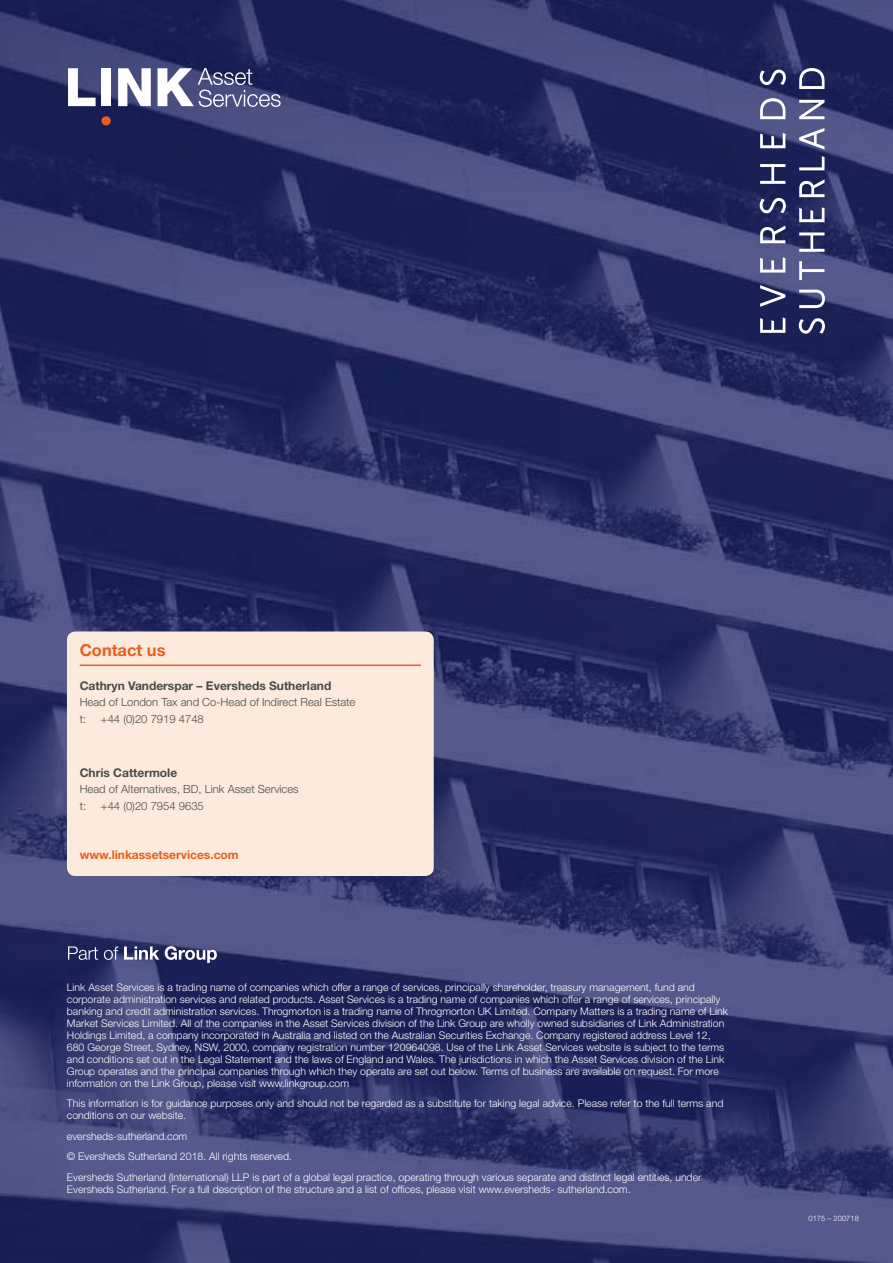
<style>
.page{position:relative;width:893px;height:1263px;background:#fff}
.page>*{position:absolute;margin:0;border:0;box-sizing:border-box;transform-origin:0 0}
.t1{font:700 16.5px "Helvetica Neue LT Std";color:#eb5d1b}
.t2{font:700 12px "Helvetica Neue LT Std";color:#4a4a49}
.t3{font:700 12px "Helvetica Neue LT Std";color:#eb5d1b}
.t4{font:300 11.25px/16.5px "Helvetica Neue LT Std";color:#4a4a49}
.t5{font:300 10.5px/12px "Helvetica Neue LT Std";color:#fff}
.t6{font:300 7.5px "Helvetica Neue LT Std";letter-spacing:.01em;color:#fff}
</style>
<div class="page">
<img style="left:0;top:0;width:893px;height:1263px">
<div style="left:67px;top:631px;width:367px;height:245px;background:#fdeadc;border-radius:9px"></div>
<hr style="left:80px;top:664px;width:341px;height:2px;background:#eb5d1b">
<svg style="left:68px;top:68px;width:28px;height:38px"></svg>
<div style="left:102px;top:68px;width:9px;height:38px;background:#fff"></div>
<svg style="left:118px;top:68px;width:33px;height:38px"></svg>
<div style="left:102px;top:116px;width:9px;height:9px;background:#eb5d1b;border-radius:50%"></div>
<svg style="left:158px;top:68px;width:123px;height:39px"></svg>
<svg style="left:68px;top:946px;width:30px;height:14px"></svg>
<svg style="left:104px;top:946px;width:14px;height:14px"></svg>
<svg style="left:124px;top:946px;width:35px;height:13px"></svg>
<svg style="left:165px;top:946px;width:52px;height:17px"></svg>
<svg style="left:760px;top:317px;width:25px;height:16px"></svg>
<svg style="left:760px;top:285px;width:25px;height:22px"></svg>
<svg style="left:760px;top:257px;width:25px;height:16px"></svg>
<svg style="left:760px;top:225px;width:25px;height:18px"></svg>
<svg style="left:760px;top:164px;width:25px;height:20px"></svg>
<svg style="left:760px;top:133px;width:25px;height:15px"></svg>
<svg style="left:760px;top:98px;width:25px;height:21px"></svg>
<svg style="left:799px;top:290px;width:26px;height:18px"></svg>
<svg style="left:799px;top:261px;width:25px;height:19px"></svg>
<svg style="left:799px;top:232px;width:25px;height:20px"></svg>
<svg style="left:799px;top:207px;width:25px;height:15px"></svg>
<svg style="left:799px;top:179px;width:25px;height:18px"></svg>
<svg style="left:799px;top:156px;width:25px;height:14px"></svg>
<svg style="left:799px;top:128px;width:25px;height:22px"></svg>
<svg style="left:799px;top:100px;width:25px;height:19px"></svg>
<svg style="left:799px;top:68px;width:25px;height:21px"></svg>
<svg style="left:760px;top:198px;width:26px;height:15px"></svg>
<svg style="left:760px;top:70px;width:26px;height:15px"></svg>
<svg style="left:799px;top:318px;width:26px;height:16px"></svg>
<h1 class="t1" style="left:80px;top:640px;width:87px">Contact us</h1>
<p class="t2" style="left:80px;top:678px;width:253px">Cathryn Vanderspar – Eversheds Sutherland</p>
<p class="t4" style="left:80px;top:693px;width:277px">Head of London Tax and Co-Head of Indirect Real Estate t:</p>
<p class="t4" style="left:101px;top:710px;width:104px">+44 (0)20 7919 4748</p>
<p class="t2" style="left:80px;top:765px;width:99px">Chris Cattermole</p>
<p class="t4" style="left:80px;top:781px;width:221px">Head of Alternatives, BD, Link Asset Services t:</p>
<p class="t4" style="left:101px;top:797px;width:104px">+44 (0)20 7954 9635</p>
<p class="t3" style="left:80px;top:848px;width:161px">www.linkassetservices.com</p>
<p class="t5" style="left:67px;top:980px;width:663px">Link Asset Services is a trading name of companies which offer a range of services, principally shareholder, treasury management, fund and corporate administration services and related products. Asset Services is a trading name of companies which offer a range of services, principally banking and credit administration services. Throgmorton is a trading name of Throgmorton UK Limited. Company Matters is a trading name of Link Market Services Limited. All of the companies in the Asset Services division of the Link Group are wholly owned subsidiaries of Link Administration Holdings Limited, a company incorporated in Australia and listed on the Australian Securities Exchange. Company registered address Level 12, 680 George Street, Sydney, NSW, 2000, company registration number 120964098. Use of the Link Asset Services website is subject to the terms and conditions set out in the Legal Statement and the laws of England and Wales. The jurisdictions in which the Asset Services division of the Link Group operates and the principal companies through which they operate are set out below. Terms of business are available on request. For more information on the Link Group, please visit www.linkgroup.com</p>
<p class="t5" style="left:67px;top:1097px;width:658px">This information is for guidance purposes only and should not be regarded as a substitute for taking legal advice. Please refer to the full terms and conditions on our website.</p>
<p class="t5" style="left:67px;top:1125px;width:636px;line-height:20.5px">eversheds-sutherland.com<br>© Eversheds Sutherland 2018. All rights reserved.<br>Eversheds Sutherland (International) LLP is part of a global legal practice, operating through various separate and distinct legal entities, under</p>
<p class="t5" style="left:67px;top:1182px;width:565px">Eversheds Sutherland. For a full description of the structure and a list of offices, please visit www.eversheds- sutherland.com.</p>
<p class="t6" style="left:808px;top:1213px;width:52px">0175 – 200718</p>
</div>
